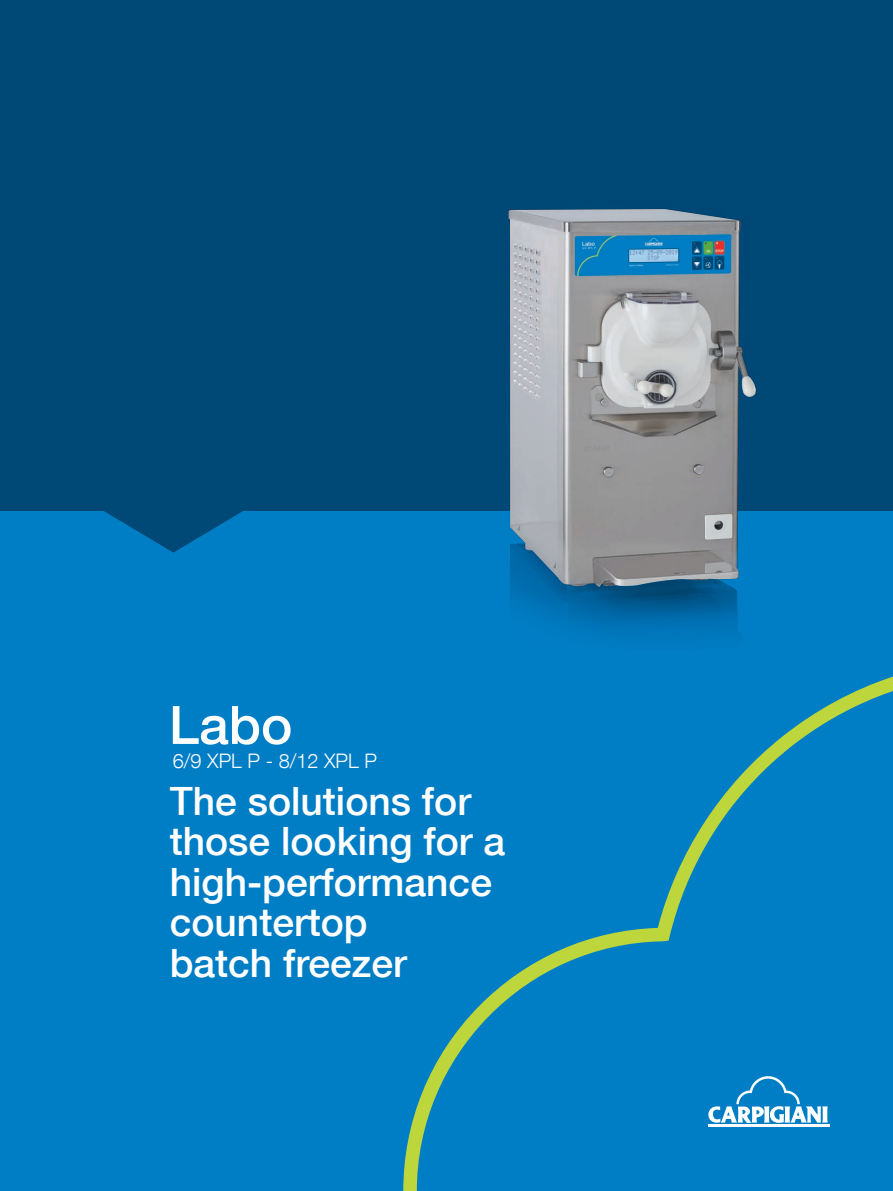
<style>
.page{position:relative;width:893px;height:1191px;background:#007ec5}
.page>*{position:absolute;margin:0;border:0;box-sizing:border-box;transform-origin:0 0}
.t1{font:500 52.95px "Helvetica Neue LT Com";color:#fff}
.t2{font:500 39px/40.5px "Helvetica Neue LT Com";color:#fff}
.t3{font:300 19.95px "Helvetica Neue LT Com";color:#fff}
</style>
<div class="page">
<div style="left:0;top:0;width:893px;height:510px;background:#004876"></div>
<svg style="left:103px;top:510px;width:141px;height:42px"></svg>
<svg style="left:403px;top:676px;width:490px;height:515px"></svg>
<img style="left:508px;top:209px;width:250px;height:378px">
<h1 class="t1" style="left:169px;top:693px;width:125px">Labo</h1>
<p class="t3" style="left:173px;top:748px;width:206px">6/9 XPL P - 8/12 XPL P</p>
<p class="t2" style="left:170px;top:780px;width:337px">The solutions for those looking for a high-performance countertop<br>batch freezer</p>
</div>
